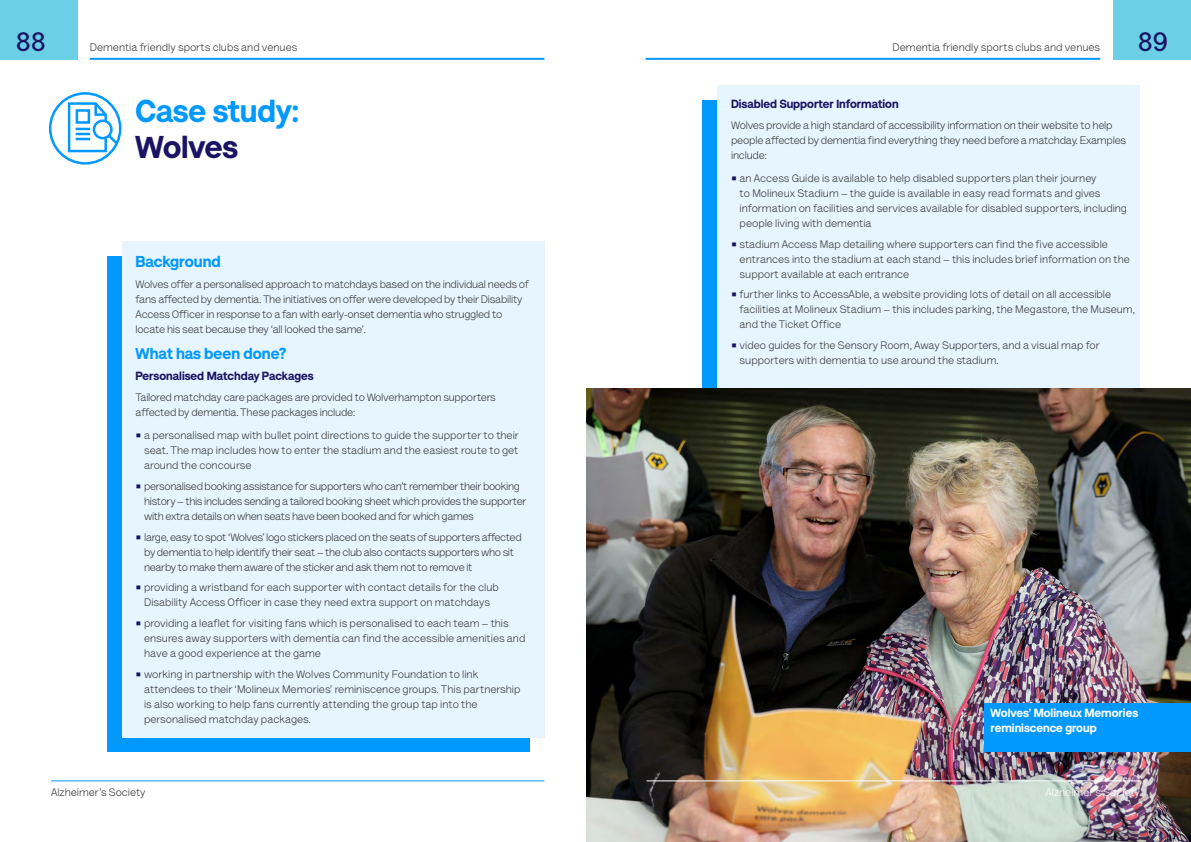
<style>
.page{position:relative;width:1191px;height:842px;background:#fff}
.page>*{position:absolute;margin:0;border:0;box-sizing:border-box;transform-origin:0 0}
.t1{font:900 32px "AS Lettera Text";color:#0199ff}
.t2{font:900 32px "AS Lettera Text";color:#1b1464}
.t3{font:700 27px "AS Lettera Text";color:#1b1464}
.t4{font:900 16px "AS Lettera Text";color:#0199ff}
.t5{font:900 12px "AS Lettera Text";color:#1b1464}
.t6{font:900 12px/14.4px "AS Lettera Text";color:#fff}
.t7{font:11px/15px "AS Lettera Text";color:#3c3c3b}
.t8{font:11px/15px "AS Lettera Text";letter-spacing:-.02em;color:#3c3c3b}
.t9{font:11px/15px "AS Lettera Text";letter-spacing:-.03em;color:#3c3c3b}
.t10{font:11px "AS Lettera Text";color:#fff}
.s1{font-family:"Arial";font-size:17px;color:#1b1464}
</style>
<div class="page">
<div style="left:0;top:0;width:77px;height:60px;background:#6bcfe5"></div>
<hr style="left:90px;top:58px;width:454px;height:2px;background:#0199ff">
<hr style="left:51px;top:780px;width:493px;height:1px;background:#0199ff">
<div style="left:107px;top:256px;width:422px;height:495px;background:#0199ff"></div>
<div style="left:702px;top:100px;width:423px;height:496px;background:#0199ff"></div>
<div style="left:122px;top:241px;width:422px;height:496px;background:#e6f5ff"></div>
<div style="left:717px;top:85px;width:423px;height:496px;background:#e6f5ff"></div>
<div style="left:49px;top:92px;width:72px;height:73px;border:2px solid #0199ff;border-radius:50%"></div>
<svg style="left:67px;top:101px;width:53px;height:53px"></svg>
<img style="left:587px;top:388px;width:604px;height:454px">
<div style="left:1113px;top:0;width:78px;height:60px;background:#6bcfe5"></div>
<hr style="left:645px;top:58px;width:455px;height:2px;background:#0199ff">
<hr style="left:646px;top:780px;width:494px;height:1px;background:#fff">
<div style="left:985px;top:703px;width:206px;height:48px;background:#0199ff"></div>
<h2 class="t3" style="left:16px;top:21px;width:32px">88</h2>
<p class="t7" style="left:90px;top:39px;width:209px">Dementia friendly sports clubs and venues</p>
<p class="t7" style="left:892px;top:39px;width:209px">Dementia friendly sports clubs and venues</p>
<h2 class="t3" style="left:1137px;top:21px;width:32px">89</h2>
<h1 class="t1" style="left:136px;top:85px;width:165px">Case study:</h1>
<h1 class="t2" style="left:136px;top:120px;width:104px">Wolves</h1>
<h3 class="t4" style="left:136px;top:249px;width:87px">Background</h3>
<p class="t8" style="left:136px;top:276px;width:394px">Wolves offer a personalised approach to matchdays based on the individual needs of fans affected by dementia. The initiatives on offer were developed by their Disability Access Officer in response to a fan with early-onset dementia who struggled to locate his seat because they ‘all looked the same’.</p>
<h3 class="t4" style="left:136px;top:341px;width:152px">What has been done?</h3>
<p class="t5" style="left:136px;top:366px;width:179px">Personalised Matchday Packages</p>
<p class="t8" style="left:136px;top:389px;width:362px">Tailored matchday care packages are provided to Wolverhampton supporters affected by dementia. These packages include:</p>
<p class="t7" style="left:144px;top:427px;width:376px;text-align:justify;text-indent:-8px"><span class="s1">▪</span> a personalised map with bullet point directions to guide the supporter to their seat. The map includes how to enter the stadium and the easiest route to get around the concourse</p>
<p class="t9" style="left:144px;top:478px;width:384px;text-indent:-8px"><span class="s1">▪</span> personalised booking assistance for supporters who can’t remember their booking history – this includes sending a tailored booking sheet which provides the supporter with extra details on when seats have been booked and for which games</p>
<p class="t9" style="left:144px;top:528px;width:379px;text-indent:-8px"><span class="s1">▪</span> large, easy to spot ‘Wolves’ logo stickers placed on the seats of supporters affected by dementia to help identify their seat – the club also contacts supporters who sit nearby to make them aware of the sticker and ask them not to remove it</p>
<p class="t7" style="left:136px;top:579px;width:365px;text-align:center"><span class="s1">▪</span> providing a wristband for each supporter with contact details for the club<br>Disability Access Officer in case they need extra support on matchdays</p>
<p class="t7" style="left:144px;top:615px;width:383px;text-indent:-8px"><span class="s1">▪</span> providing a leaflet for visiting fans which is personalised to each team – this ensures away supporters with dementia can find the accessible amenities and have a good experience at the game</p>
<p class="t7" style="left:144px;top:665px;width:378px;text-indent:-8px"><span class="s1">▪</span> working in partnership with the Wolves Community Foundation to link attendees to their ‘Molineux Memories’ reminiscence groups. This partnership is also working to help fans currently attending the group tap into the personalised matchday packages.</p>
<p class="t5" style="left:731px;top:94px;width:169px">Disabled Supporter Information</p>
<p class="t8" style="left:731px;top:117px;width:396px">Wolves provide a high standard of accessibility information on their website to help people affected by dementia find everything they need before a matchday. Examples include:</p>
<p class="t7" style="left:739px;top:170px;width:389px;text-indent:-8px"><span class="s1">▪</span> an Access Guide is available to help disabled supporters plan their journey<br>to Molineux Stadium – the guide is available in easy read formats and gives information on facilities and services available for disabled supporters, including people living with dementia</p>
<p class="t7" style="left:739px;top:236px;width:392px;text-indent:-8px"><span class="s1">▪</span> stadium Access Map detailing where supporters can find the five accessible entrances into the stadium at each stand – this includes brief information on the support available at each entrance</p>
<p class="t7" style="left:739px;top:286px;width:397px;text-indent:-8px"><span class="s1">▪</span> further links to AccessAble, a website providing lots of detail on all accessible facilities at Molineux Stadium – this includes parking, the Megastore, the Museum, and the Ticket Office</p>
<p class="t7" style="left:739px;top:337px;width:361px;text-indent:-8px"><span class="s1">▪</span> video guides for the Sensory Room, Away Supporters, and a visual map for supporters with dementia to use around the stadium.</p>
<p class="t6" style="left:990px;top:705px;width:149px">Wolves’ Molineux Memories reminiscence group</p>
<p class="t7" style="left:51px;top:783px;width:96px">Alzheimer’s Society</p>
<p class="t10" style="left:1045px;top:784px;width:96px">Alzheimer’s Society</p>
</div>
